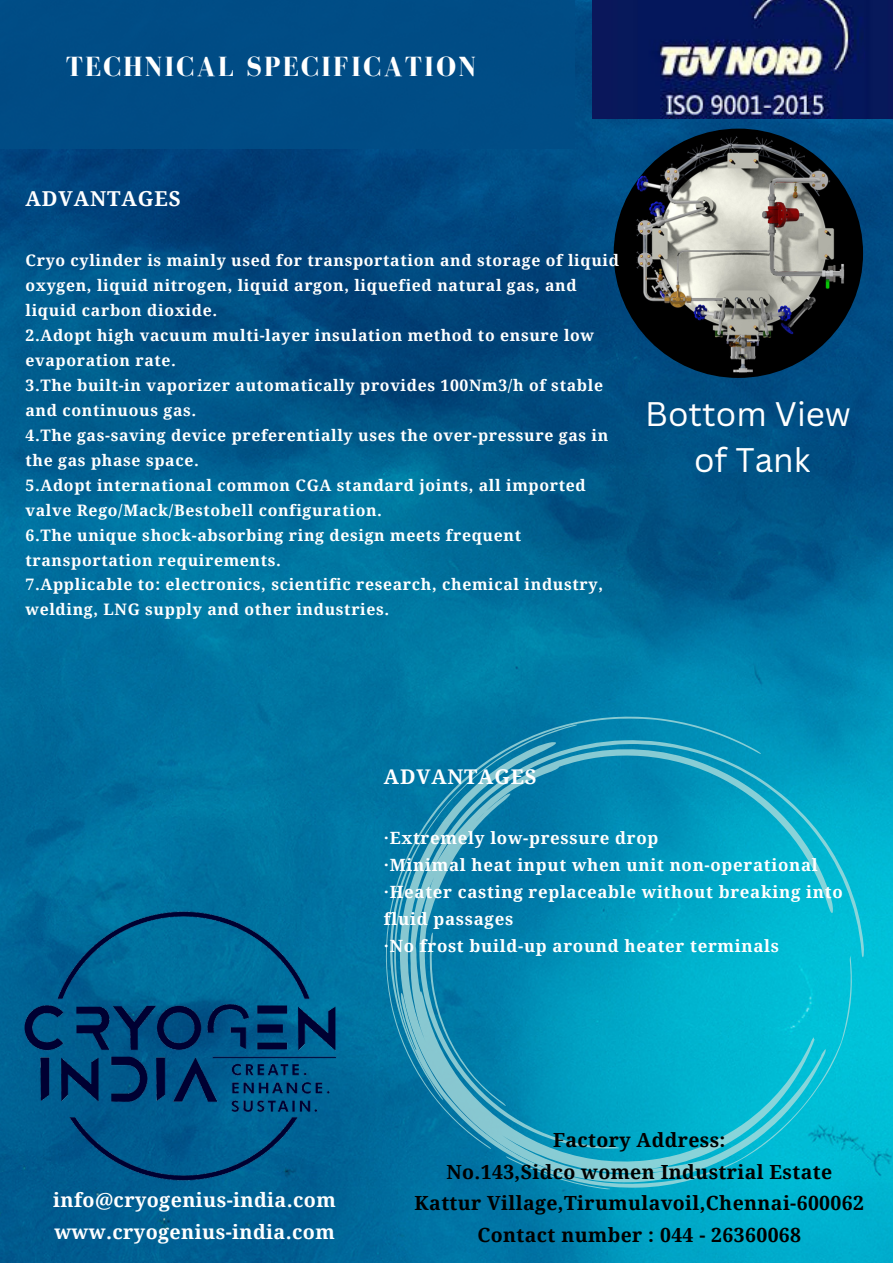
<style>
.page{position:relative;width:893px;height:1264px;background:#fff}
.page>*{position:absolute;margin:0;border:0;box-sizing:border-box;transform-origin:0 0}
.t1{font:33.15px/45.9px "Canva Sans";color:#fff;text-align:center}
.t2{font:700 28.5px "Bodoni FLF";letter-spacing:.075em;color:#fff}
.t3{font:700 20.55px "Droid Serif";letter-spacing:.04em;color:#fff}
.t4{font:700 20.25px "Droid Serif";letter-spacing:.04em;color:#fff}
.t5{font:700 19.65px/32px "Droid Serif";letter-spacing:.02em;color:#fff}
.t6{font:700 19.5px/31.5px "Droid Serif";letter-spacing:.02em;color:#000;text-align:center}
.t7{font:700 16.95px/27.2px "Droid Serif";letter-spacing:.04em;color:#fff}
.t8{font:700 15.75px/24.9px "Droid Serif";letter-spacing:.04em;color:#fff}
</style>
<div class="page">
<img style="left:0;top:0;width:892px;height:1262px">
<img style="left:592px;top:0;width:300px;height:118px">
<div style="left:0;top:0;width:574px;height:149px;background:#014d86"></div>
<img style="left:12px;top:903px;width:335px;height:285px">
<svg style="left:399px;top:740px;width:465px;height:448px;background:#09aecb"></svg>
<svg style="left:505px;top:1187px;width:105px;height:2px"></svg>
<svg style="left:386px;top:716px;width:375px;height:433px;background:#0a92b8"></svg>
<svg style="left:389px;top:724px;width:188px;height:145px;background:#1784ac"></svg>
<svg style="left:389px;top:869px;width:464px;height:318px;background:#0fa2c2"></svg>
<img style="left:613px;top:129px;width:250px;height:249px;border-radius:50%">
<h2 class="t2" style="left:66px;top:51px;width:411px">TECHNICAL SPECIFICATION</h2>
<h3 class="t3" style="left:26px;top:187px;width:157px">ADVANTAGES</h3>
<p class="t8" style="left:26px;top:248px;width:595px">Cryo cylinder is mainly used for transportation and storage of liquid oxygen, liquid nitrogen, liquid argon, liquefied natural gas, and liquid carbon dioxide.<br>2.Adopt high vacuum multi-layer insulation method to ensure low evaporation rate.<br>3.The built-in vaporizer automatically provides 100Nm3/h of stable and continuous gas.<br>4.The gas-saving device preferentially uses the over-pressure gas in the gas phase space.<br>5.Adopt international common CGA standard joints, all imported valve Rego/Mack/Bestobell configuration.<br>6.The unique shock-absorbing ring design meets frequent transportation requirements.<br>7.Applicable to: electronics, scientific research, chemical industry, welding, LNG supply and other industries.</p>
<h1 class="t1" style="left:645px;top:390px;width:207px">Bottom View of Tank</h1>
<p class="t4" style="left:384px;top:765px;width:154px">ADVANTAGES</p>
<p class="t7" style="left:384px;top:824px;width:460px">·Extremely low-pressure drop<br>·Minimal heat input when unit non-operational ·Heater casting replaceable without breaking into fluid passages<br>·No frost build-up around heater terminals</p>
<p class="t5" style="left:53px;top:1183px;width:284px">info@cryogenius-india.com www.cryogenius-india.com</p>
<p class="t6" style="left:414px;top:1124px;width:451px">Factory Address:<br>No.143,Sidco women Industrial Estate Kattur Village,Tirumulavoil,Chennai-600062<br>Contact number : 044 - 26360068</p>
</div>
